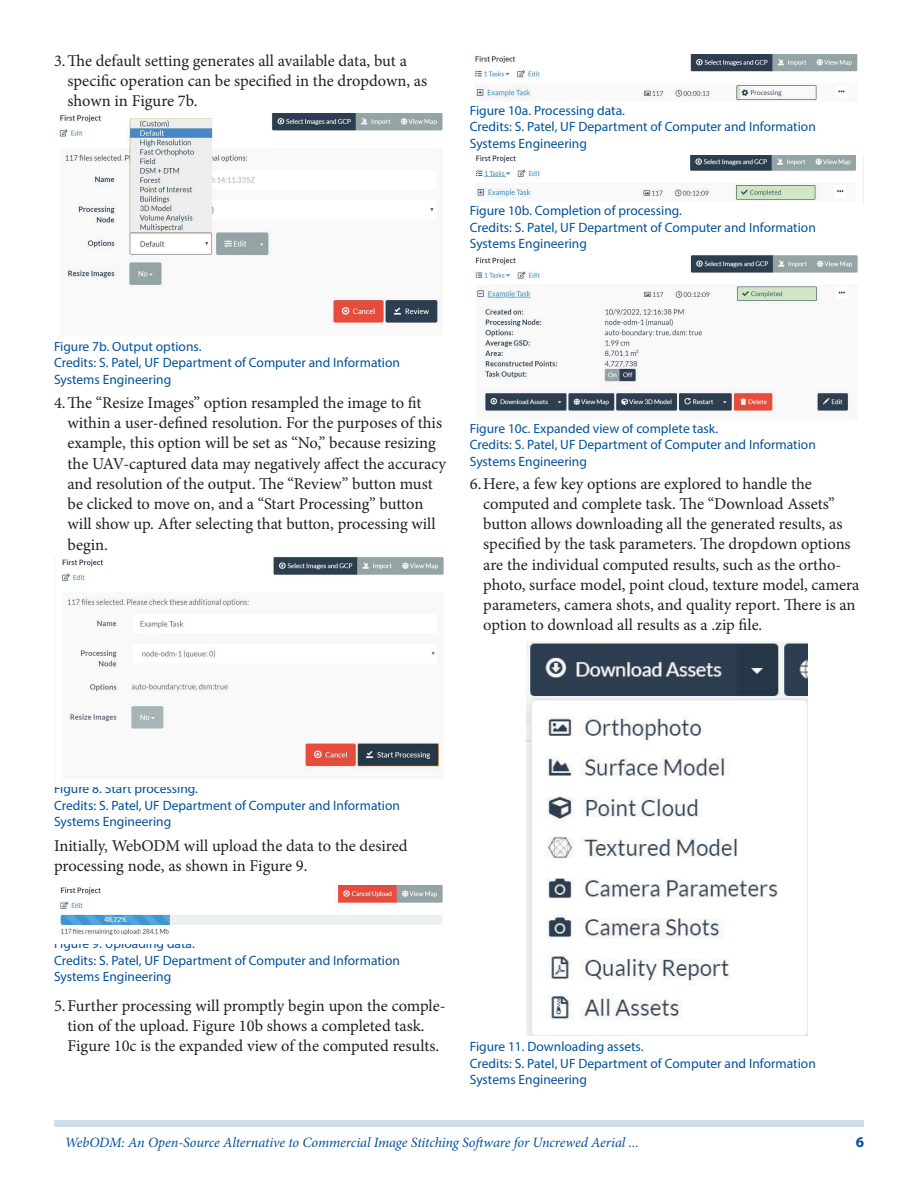
<style>
.page{position:relative;width:918px;height:1188px;background:#fff}
.page>*{position:absolute;margin:0;border:0;box-sizing:border-box;transform-origin:0 0}
.Paragraph{font:16.5px/20.2px "Minion Pro";color:#231f20}
.t1{font:700 15px "Myriad Pro";color:#01519a}
.RunningTitleItalics{font:italic 14.25px "Minion Pro";letter-spacing:-.01em;color:#01519a}
.t2{font:13.5px/16.5px "Myriad Pro";color:#01519a}
</style>
<div class="page">
<div style="left:54px;top:1120px;width:810px;height:7px;background:#d0deeb"></div>
<img style="left:59px;top:113px;width:384px;height:210px">
<img style="left:54px;top:556px;width:390px;height:231px">
<img style="left:60px;top:885px;width:383px;height:50px">
<img style="left:474px;top:54px;width:384px;height:47px">
<img style="left:475px;top:255px;width:383px;height:157px">
<img style="left:475px;top:156px;width:389px;height:48px">
<img style="left:527px;top:641px;width:280px;height:394px">
<p class="Paragraph" style="left:68px;top:51px;width:361px;text-indent:-14px">3.The default setting generates all available data, but a specific operation can be specified in the dropdown, as shown in Figure 7b.</p>
<p class="t2" style="left:470px;top:102px;width:348px">Figure 10a. Processing data.<br>Credits: S. Patel, UF Department of Computer and Information<br>Systems Engineering</p>
<p class="t2" style="left:470px;top:202px;width:348px">Figure 10b. Completion of processing.<br>Credits: S. Patel, UF Department of Computer and Information<br>Systems Engineering</p>
<p class="t2" style="left:54px;top:338px;width:348px">Figure 7b. Output options.<br>Credits: S. Patel, UF Department of Computer and Information<br>Systems Engineering</p>
<p class="Paragraph" style="left:68px;top:393px;width:380px;text-indent:-14px">4.The “Resize Images” option resampled the image to fit within a user-defined resolution. For the purposes of this example, this option will be set as “No,” because resizing the UAV-captured data may negatively affect the accuracy and resolution of the output. The “Review” button must be clicked to move on, and a “Start Processing” button will show up. After selecting that button, processing will begin.</p>
<p class="t2" style="left:470px;top:420px;width:348px">Figure 10c. Expanded view of complete task.<br>Credits: S. Patel, UF Department of Computer and Information<br>Systems Engineering</p>
<p class="Paragraph" style="left:483px;top:473px;width:378px;text-indent:-14px">6.Here, a few key options are explored to handle the computed and complete task. The “Download Assets” button allows downloading all the generated results, as specified by the task parameters. The dropdown options are the individual computed results, such as the ortho&shy;photo, surface model, point cloud, texture model, camera parameters, camera shots, and quality report. There is an option to download all results as a .zip file.</p>
<p class="t2" style="left:54px;top:781px;width:348px">Figure 8. Start processing.<br>Credits: S. Patel, UF Department of Computer and Information<br>Systems Engineering</p>
<p class="Paragraph" style="left:54px;top:836px;width:355px">Initially, WebODM will upload the data to the desired processing node, as shown in Figure 9.</p>
<p class="t2" style="left:54px;top:935px;width:348px">Figure 9. Uploading data.<br>Credits: S. Patel, UF Department of Computer and Information<br>Systems Engineering</p>
<p class="Paragraph" style="left:54px;top:996px;width:393px;text-align:center">5.Further processing will promptly begin upon the comple&shy;tion of the upload. Figure 10b shows a completed task.<br>Figure 10c is the expanded view of the computed results.</p>
<p class="t2" style="left:470px;top:1038px;width:348px">Figure 11. Downloading assets.<br>Credits: S. Patel, UF Department of Computer and Information<br>Systems Engineering</p>
<p class="RunningTitleItalics" style="left:65px;top:1133px;width:576px">WebODM: An Open-Source Alternative to Commercial Image Stitching Software for Uncrewed Aerial ...</p>
<p class="t1" style="left:856px;top:1133px;width:10px">6</p>
</div>
